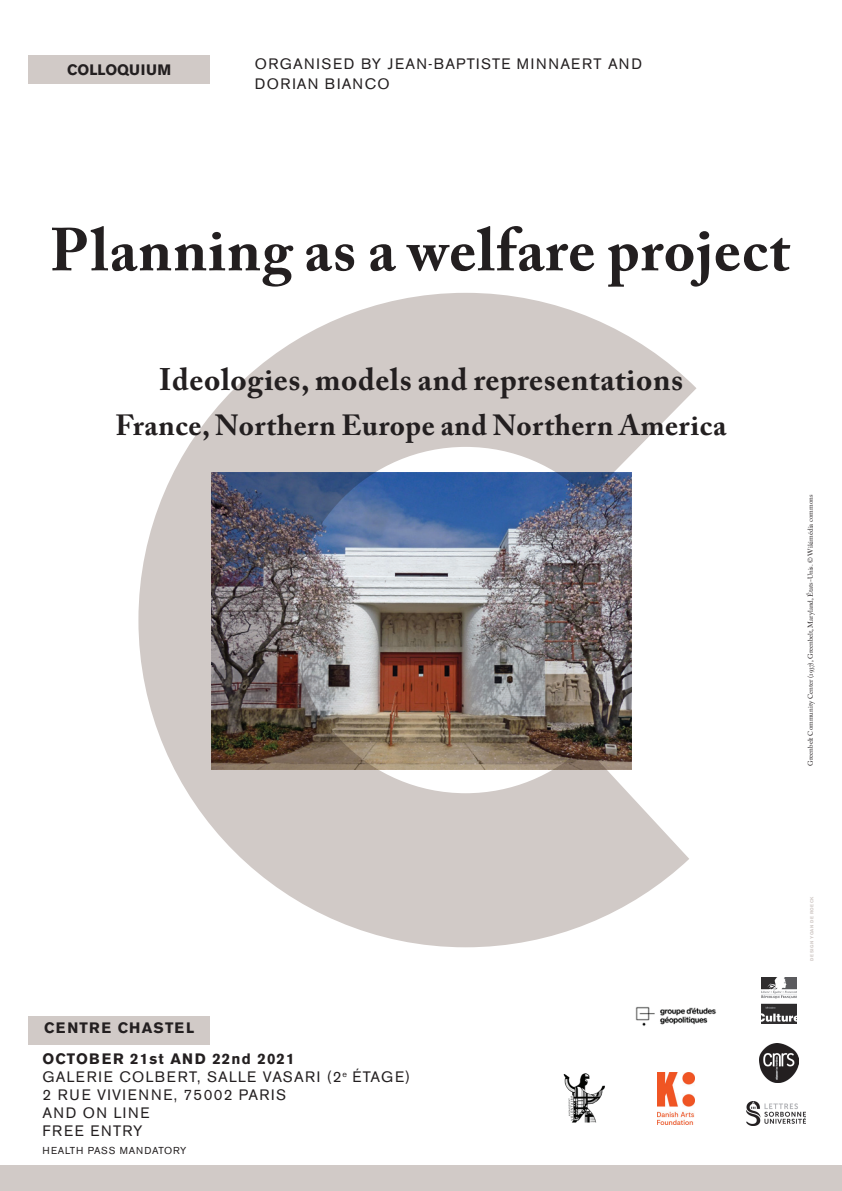
<style>
.page{position:relative;width:842px;height:1191px;background:#fff}
.page>*{position:absolute;margin:0;border:0;box-sizing:border-box;transform-origin:0 0}
.t1{font:700 60px "Adobe Caslon Pro";letter-spacing:.02em;color:#231f20}
.t2{font:700 31px "Adobe Caslon Pro";letter-spacing:.02em;color:#231f20}
.t3{font:700 29px "Adobe Caslon Pro";letter-spacing:.02em;color:#231f20}
.t4{font:15px/18px "Berthold Akzidenz Grotesk BE";letter-spacing:.08em;color:#231f20}
.t5{font:15px/20px "Berthold Akzidenz Grotesk BE";letter-spacing:.1em;color:#231f20}
.t6{font:700 15px "Berthold Akzidenz Grotesk BE";letter-spacing:.08em;color:#231f20}
.t7{font:700 15px "Berthold Akzidenz Grotesk BE";color:#231f20}
.t8{font:10px "Berthold Akzidenz Grotesk BE";letter-spacing:.08em;color:#231f20}
.t9{font:7px "Adobe Caslon Pro";color:#231f20}
.t10{font:700 4.5px "Berthold Akzidenz Grotesk BE";letter-spacing:.1em;color:#d1cac7}
.s1{font-weight:700}
</style>
<div class="page">
<svg style="left:138px;top:293px;width:659px;height:731px"></svg>
<div style="left:0;top:1165px;width:842px;height:26px;background:#d1cac7"></div>
<div style="left:28px;top:55px;width:182px;height:29px;background:#d1cac7"></div>
<div style="left:28px;top:1016px;width:182px;height:28px;background:#d1cac7"></div>
<img style="left:759px;top:1043px;width:40px;height:39px">
<img style="left:761px;top:977px;width:36px;height:46px">
<img style="left:747px;top:1102px;width:58px;height:23px">
<img style="left:212px;top:472px;width:419px;height:298px">
<img style="left:657px;top:1072px;width:37px;height:52px">
<img style="left:629px;top:987px;width:93px;height:39px">
<img style="left:563px;top:1073px;width:42px;height:50px">
<p class="t7" style="left:67px;top:61px;width:106px">COLLOQUIUM</p>
<p class="t5" style="left:255px;top:54px;width:389px">ORGANISED BY JEAN-BAPTISTE MINNAERT AND<br>DORIAN BIANCO</p>
<h1 class="t1" style="left:50px;top:214px;width:741px">Planning as a welfare project</h1>
<h2 class="t2" style="left:159px;top:361px;width:526px">Ideologies, models and representations</h2>
<h3 class="t3" style="left:115px;top:408px;width:612px">France, Northern Europe and Northern America</h3>
<p class="t9" style="left:806px;top:765px;width:272px;rotate:-90deg">Greenbelt Community Center (1937), Greenbelt, Maryland, États-Unis. © Wikimédia commons</p>
<p class="t6" style="left:44px;top:1019px;width:152px">CENTRE CHASTEL</p>
<p class="t4" style="left:43px;top:1049px;width:369px"><span class="s1">OCTOBER 21ST AND 22ND 2021<br></span>GALERIE COLBERT, SALLE VASARI (2<sup>E</sup> ÉTAG E)<br>2 RUE VIVIENNE, 75002 PARIS<br>AND ON LINE<br>FREE ENTRY</p>
<p class="t8" style="left:43px;top:1144px;width:145px">HEALTH PASS MANDATORY</p>
<p class="t10" style="left:809px;top:960px;width:66px;rotate:-90deg">DESIGN YOAN DE ROECK</p>
</div>
